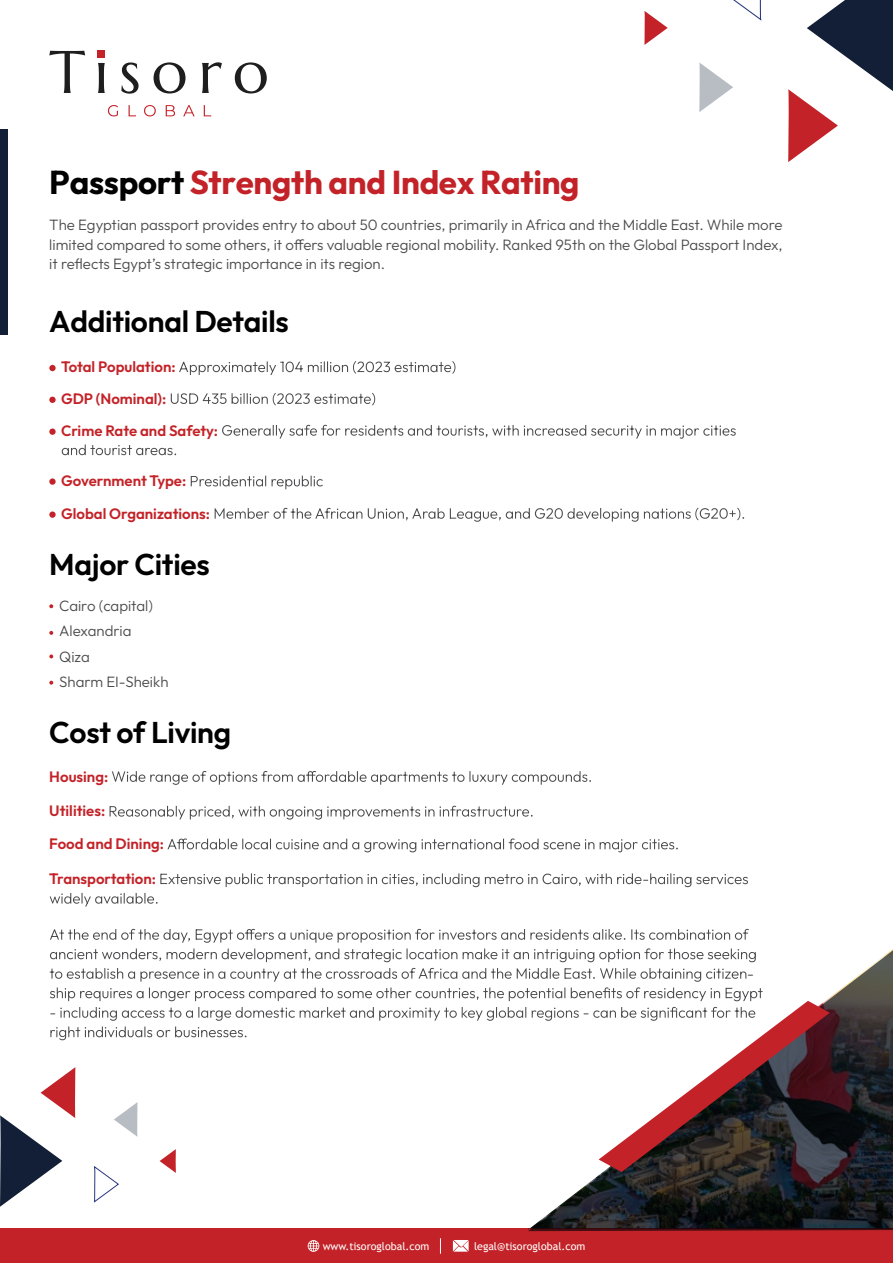
<style>
.page{position:relative;width:893px;height:1263px;background:#fff}
.page>*{position:absolute;margin:0;border:0;box-sizing:border-box;transform-origin:0 0}
.t1{font:700 33px "Outfit";letter-spacing:-.01em;color:#c32328}
.t2{font:600 30px "Outfit";letter-spacing:-.01em;color:#010101}
.t3{font:300 15px/25.5px "Outfit";color:#4a4a4b;text-align:justify}
.t4{font:600 15px/31.8px "Outfit";color:#c32328}
.t5{font:300 15px "Outfit";color:#4a494b}
.t6{font:10.65px "Trebuchet MS";color:#fff}
.s1{color:#010101}
</style>
<div class="page">
<svg style="left:108px;top:105px;width:103px;height:11px"></svg>
<svg style="left:49px;top:51px;width:218px;height:43px"></svg>
<div style="left:98px;top:50px;width:7px;height:8px;background:#c42128"></div>
<div style="left:0;top:1229px;width:893px;height:34px;background:#c32328"></div>
<svg style="left:308px;top:1240px;width:11px;height:12px"></svg>
<svg style="left:453px;top:1240px;width:16px;height:12px"></svg>
<div style="left:0;top:129px;width:8px;height:205px;background:#131f37"></div>
<svg style="left:788px;top:0;width:105px;height:162px"></svg>
<svg style="left:699px;top:62px;width:34px;height:50px"></svg>
<svg style="left:733px;top:0;width:29px;height:21px"></svg>
<svg style="left:644px;top:11px;width:24px;height:34px"></svg>
<svg style="left:528px;top:950px;width:365px;height:281px"></svg>
<svg style="left:179px;top:361px;width:276px;height:14px"></svg>
<svg style="left:171px;top:393px;width:204px;height:12px"></svg>
<svg style="left:215px;top:508px;width:529px;height:14px"></svg>
<svg style="left:222px;top:425px;width:514px;height:14px"></svg>
<svg style="left:62px;top:444px;width:114px;height:11px"></svg>
<svg style="left:191px;top:476px;width:132px;height:13px"></svg>
<svg style="left:49px;top:511px;width:7px;height:7px"></svg>
<svg style="left:49px;top:478px;width:7px;height:7px"></svg>
<svg style="left:49px;top:428px;width:7px;height:7px"></svg>
<div style="left:49px;top:397px;width:7px;height:6px;background:#c32328;border-radius:50%"></div>
<div style="left:49px;top:365px;width:7px;height:6px;background:#c32328;border-radius:50%"></div>
<svg style="left:112px;top:771px;width:479px;height:14px"></svg>
<svg style="left:110px;top:806px;width:423px;height:14px"></svg>
<svg style="left:160px;top:873px;width:588px;height:14px"></svg>
<svg style="left:50px;top:893px;width:108px;height:13px"></svg>
<svg style="left:167px;top:838px;width:511px;height:14px"></svg>
<svg style="left:50px;top:929px;width:706px;height:33px"></svg>
<svg style="left:0;top:968px;width:830px;height:239px"></svg>
<svg style="left:49px;top:604px;width:4px;height:4px"></svg>
<svg style="left:49px;top:631px;width:4px;height:4px"></svg>
<svg style="left:49px;top:654px;width:4px;height:4px"></svg>
<svg style="left:49px;top:681px;width:4px;height:4px"></svg>
<h1 class="t1" style="left:49px;top:160px;width:532px"><span class="s1">Passport</span> Strength and Index Rating</h1>
<p class="t3" style="left:49px;top:215px;width:735px;line-height:19.5px">The Egyptian passport provides entry to about 50 countries, primarily in Africa and the Middle East. While more limited compared to some others, it offers valuable regional mobility. Ranked 95th on the Global Passport Index, it reflects Egypt’s strategic importance in its region.</p>
<h2 class="t2" style="left:49px;top:302px;width:241px">Additional Details</h2>
<p class="t4" style="left:61px;top:351px;width:116px">Total Population:<br>GDP (Nominal):</p>
<p class="t4" style="left:61px;top:415px;width:159px">Crime Rate and Safety:</p>
<p class="t4" style="left:61px;top:466px;width:127px">Government Type:</p>
<p class="t4" style="left:61px;top:498px;width:150px">Global Organizations:</p>
<h2 class="t2" style="left:49px;top:545px;width:162px">Major Cities</h2>
<p class="t3" style="left:59px;top:593px;width:111px;text-align:left">Cairo (capital)<br>Alexandria<br>Qiza<br>Sharm EI-Sheikh</p>
<h2 class="t2" style="left:49px;top:713px;width:183px">Cost of Living</h2>
<p class="t4" style="left:49px;top:761px;width:60px">Housing:</p>
<p class="t4" style="left:49px;top:796px;width:57px">Utilities:</p>
<p class="t4" style="left:49px;top:829px;width:116px">Food and Dining:</p>
<p class="t4" style="left:49px;top:863px;width:108px">Transportation:</p>
<p class="t6" style="left:323px;top:1239px;width:108px">www.tisoroglobal.com</p>
<p class="t6" style="left:474px;top:1239px;width:113px">legal@tisoroglobal.com</p>
<p class="t5" style="left:747px;top:964px;width:8px">-</p>
</div>
